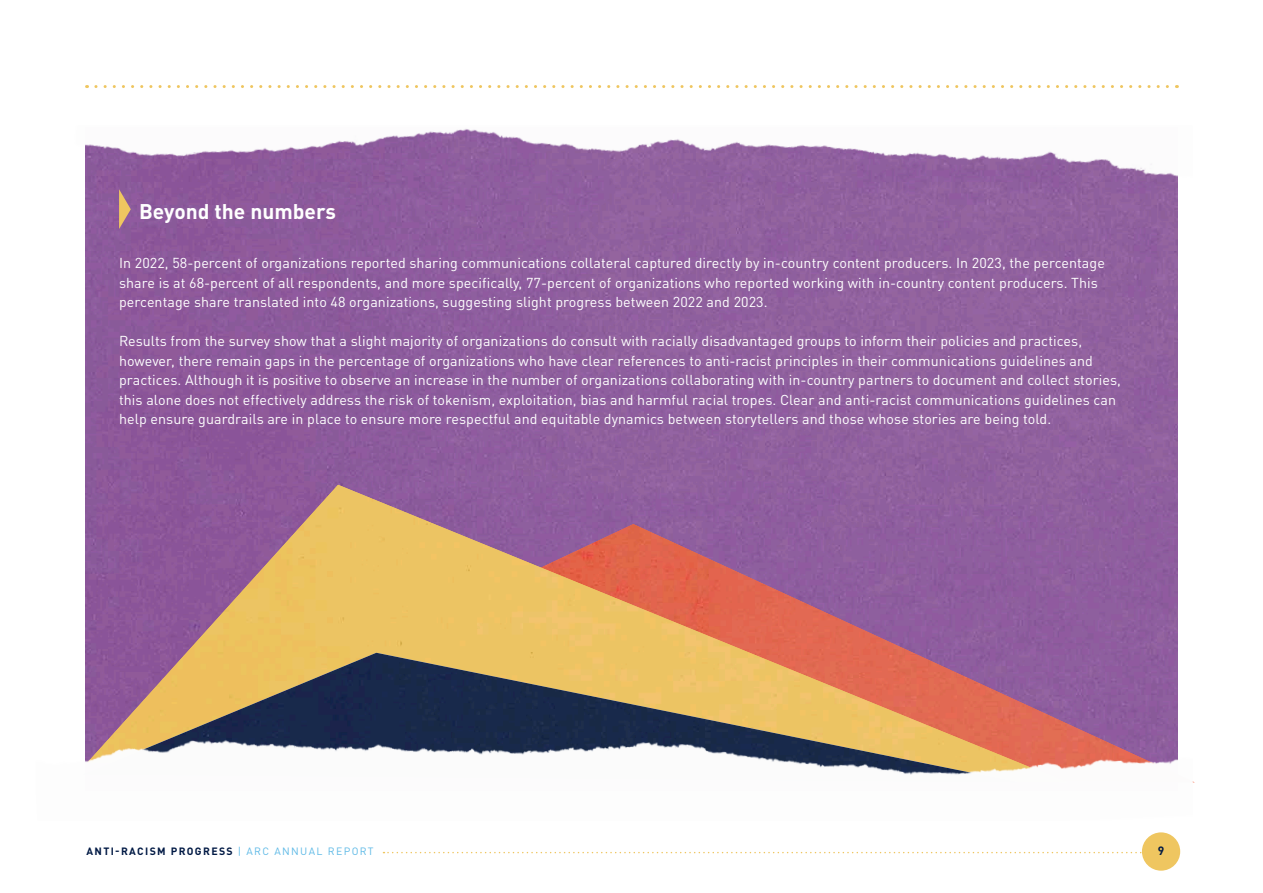
<style>
.page{position:relative;width:1263px;height:893px;background:#fff}
.page>*{position:absolute;margin:0;border:0;box-sizing:border-box;transform-origin:0 0}
.t1{font:700 21px "DIN Pro";color:#fff}
.t2{font:14.25px/19.5px "DIN Pro";letter-spacing:.005em;color:#fff}
.t3{font:700 12px "DIN Pro";color:#001944}
.t4{font:700 10.5px "DIN Pro";letter-spacing:.13em;color:#001944}
.s1{font-weight:400;color:#5db9e6}
</style>
<div class="page">
<svg style="left:383px;top:852px;width:759px;height:1px"></svg>
<img style="left:85px;top:202px;width:1093px;height:451px">
<div style="left:1142px;top:832px;width:38px;height:39px;background:#efc660;border-radius:50%"></div>
<svg style="left:119px;top:202px;width:12px;height:27px"></svg>
<svg style="left:87px;top:85px;width:1080px;height:3px"></svg>
<img style="left:85px;top:129px;width:1093px;height:73px">
<div style="left:1067px;top:524px;width:111px;height:188px;background:#8e5e9e"></div>
<div style="left:1033px;top:485px;width:34px;height:227px;background:#8e5f9e"></div>
<img style="left:87px;top:485px;width:946px;height:227px">
<img style="left:85px;top:653px;width:934px;height:59px">
<img style="left:85px;top:712px;width:1108px;height:71px">
<p class="t1" style="left:139px;top:193px;width:198px">Beyond the numbers</p>
<p class="t2" style="left:119px;top:252px;width:987px">In 2022, 58-percent of organizations reported sharing communications collateral captured directly by in-country content producers. In 2023, the percentage share is at 68-percent of all respondents, and more specifically, 77-percent of organizations who reported working with in-country content producers. This percentage share translated into 48 organizations, suggesting slight progress between 2022 and 2023.</p>
<p class="t2" style="left:119px;top:330px;width:1003px">Results from the survey show that a slight majority of organizations do consult with racially disadvantaged groups to inform their policies and practices, however, there remain gaps in the percentage of organizations who have clear references to anti-racist principles in their communications guidelines and practices. Although it is positive to observe an increase in the number of organizations collaborating with in-country partners to document and collect stories, this alone does not effectively address the risk of tokenism, exploitation, bias and harmful racial tropes. Clear and anti-racist communications guidelines can help ensure guardrails are in place to ensure more respectful and equitable dynamics between storytellers and those whose stories are being told.</p>
<p class="t4" style="left:87px;top:843px;width:289px">ANTI-RACISM PROGRESS <span class="s1">| ARC ANNUAL REPORT</span></p>
<p class="t3" style="left:1158px;top:841px;width:8px">9</p>
</div>
